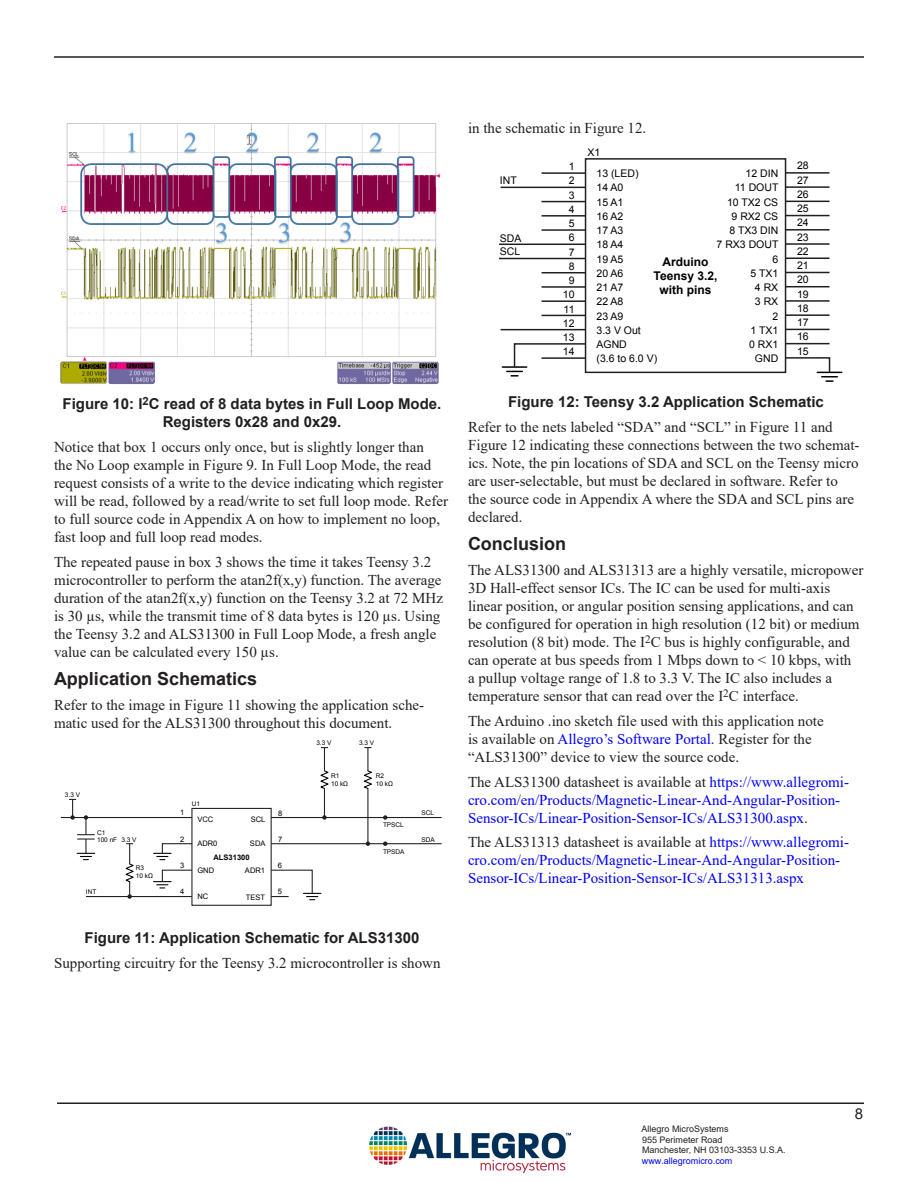
<style>
.page{position:relative;width:918px;height:1188px;background:#fff}
.page>*{position:absolute;margin:0;border:0;box-sizing:border-box;transform-origin:0 0}
.Heading_2{font:700 18px "Arial";color:#231f20}
.Normal_-_Follow_Page{font:15px/18px "Times New Roman";color:#231f20}
.Normal_-_Follow_Page-2{font:15px/18px "Times New Roman";color:#00f}
.t1{font:700 15px/18px "Arial";color:#231f20;text-align:center}
.t2{font:15px "Arial";color:#231f20}
.t3{font:700 12px/14.2px "Arial";color:#000;text-align:center}
.t4{font:10.5px/14.2px "Arial";color:#000;text-align:justify}
.t5{font:9px/10.8px "Arial";color:#231f20}
.t6{font:9px "Arial";color:#00f}
.t7{font:7.5px "Arial";color:#000}
.t8{font:700 7.5px "Arial";color:#000}
.t9{font:6.45px/7.8px "Arial";color:#000}
.s1{color:#00f}
.s2{color:#231f20}
</style>
<div class="page">
<hr style="left:57px;top:1102px;width:807px;height:2px;background:#231f20">
<hr style="left:54px;top:56px;width:810px;height:2px;background:#231f20">
<img style="left:370px;top:1126px;width:201px;height:47px">
<img style="left:60px;top:123px;width:381px;height:261px">
<div style="left:191px;top:808px;width:81px;height:98px;border:1px solid #231f20"></div>
<svg style="left:270px;top:869px;width:51px;height:31px"></svg>
<hr style="left:271px;top:817px;width:171px;height:1px;background:#231f20">
<hr style="left:271px;top:843px;width:171px;height:1px;background:#231f20">
<hr style="left:367px;top:789px;width:1px;height:55px;background:#231f20">
<svg style="left:364px;top:747px;width:8px;height:43px"></svg>
<svg style="left:154px;top:843px;width:39px;height:17px"></svg>
<svg style="left:154px;top:869px;width:39px;height:19px"></svg>
<hr style="left:86px;top:896px;width:106px;height:1px;background:#231f20">
<hr style="left:61px;top:817px;width:131px;height:1px;background:#231f20">
<svg style="left:318px;top:747px;width:13px;height:73px"></svg>
<svg style="left:383px;top:815px;width:4px;height:5px"></svg>
<svg style="left:383px;top:842px;width:4px;height:4px"></svg>
<svg style="left:123px;top:843px;width:13px;height:56px"></svg>
<svg style="left:69px;top:799px;width:26px;height:61px"></svg>
<hr style="left:502px;top:366px;width:25px;height:2px;background:#010001">
<div style="left:585px;top:158px;width:201px;height:215px;border:2px solid #231f20"></div>
<hr style="left:542px;top:272px;width:44px;height:1px;background:#231f20">
<svg style="left:507px;top:342px;width:80px;height:35px"></svg>
<hr style="left:501px;top:329px;width:85px;height:1px;background:#231f20">
<hr style="left:542px;top:315px;width:44px;height:1px;background:#231f20">
<hr style="left:542px;top:300px;width:44px;height:2px;background:#231f20">
<hr style="left:542px;top:286px;width:44px;height:2px;background:#231f20">
<hr style="left:499px;top:258px;width:87px;height:1px;background:#231f20">
<hr style="left:499px;top:244px;width:87px;height:1px;background:#231f20">
<hr style="left:542px;top:229px;width:44px;height:2px;background:#231f20">
<hr style="left:542px;top:215px;width:44px;height:2px;background:#231f20">
<hr style="left:542px;top:201px;width:44px;height:1px;background:#231f20">
<hr style="left:501px;top:187px;width:85px;height:1px;background:#231f20">
<hr style="left:542px;top:357px;width:44px;height:2px;background:#231f20">
<hr style="left:542px;top:172px;width:44px;height:2px;background:#231f20">
<hr style="left:786px;top:272px;width:44px;height:1px;background:#231f20">
<hr style="left:786px;top:343px;width:44px;height:1px;background:#231f20">
<hr style="left:786px;top:329px;width:44px;height:1px;background:#231f20">
<hr style="left:786px;top:314px;width:44px;height:2px;background:#231f20">
<hr style="left:786px;top:300px;width:44px;height:2px;background:#231f20">
<hr style="left:786px;top:286px;width:44px;height:1px;background:#231f20">
<hr style="left:786px;top:258px;width:44px;height:1px;background:#231f20">
<hr style="left:786px;top:243px;width:44px;height:2px;background:#231f20">
<hr style="left:786px;top:229px;width:44px;height:2px;background:#231f20">
<hr style="left:786px;top:215px;width:44px;height:1px;background:#231f20">
<hr style="left:786px;top:201px;width:44px;height:1px;background:#231f20">
<hr style="left:786px;top:186px;width:44px;height:2px;background:#231f20">
<svg style="left:784px;top:356px;width:58px;height:26px"></svg>
<hr style="left:786px;top:172px;width:44px;height:2px;background:#231f20">
<p class="t1" style="left:63px;top:395px;width:380px">Figure 10: I<sup>2</sup>C read of 8 data bytes in Full Loop Mode.<br>Registers 0x28 and 0x29.</p>
<p class="Normal_-_Follow_Page" style="left:54px;top:437px;width:396px">Notice that box 1 occurs only once, but is slightly longer than<br>the No Loop example in Figure 9. In Full Loop Mode, the read request consists of a write to the device indicating which register will be read, followed by a read/write to set full loop mode. Refer to full source code in Appendix A on how to implement no loop, fast loop and full loop read modes.</p>
<p class="Normal_-_Follow_Page" style="left:54px;top:552px;width:390px">The repeated pause in box 3 shows the time it takes Teensy 3.2 microcontroller to perform the atan2f(x,y) function. The average duration of the atan2f(x,y) function on the Teensy 3.2 at 72 MHz is 30 µs, while the transmit time of 8 data bytes is 120 µs. Using the Teensy 3.2 and ALS31300 in Full Loop Mode, a fresh angle value can be calculated every 150 µs.</p>
<p class="Heading_2" style="left:54px;top:666px;width:205px">Application Schematics</p>
<p class="Normal_-_Follow_Page" style="left:54px;top:695px;width:372px">Refer to the image in Figure 11 showing the application sche&shy;matic used for the ALS31300 throughout this document.</p>
<p class="t9" style="left:65px;top:791px;width:17px">3.3 V</p>
<p class="t9" style="left:97px;top:829px;width:22px">C1<br>100 nF</p>
<p class="t9" style="left:121px;top:835px;width:17px">3.3 V</p>
<p class="t9" style="left:136px;top:864px;width:19px">R3<br>10 kΩ</p>
<p class="t9" style="left:86px;top:888px;width:12px">INT</p>
<p class="t7" style="left:180px;top:808px;width:6px">1</p>
<p class="t7" style="left:180px;top:834px;width:6px">2</p>
<p class="t7" style="left:180px;top:860px;width:6px">3</p>
<p class="t7" style="left:180px;top:887px;width:6px">4</p>
<p class="t9" style="left:192px;top:800px;width:10px">U1</p>
<p class="t7" style="left:197px;top:814px;width:17px">VCC</p>
<p class="t7" style="left:197px;top:839px;width:22px">ADR0</p>
<p class="t7" style="left:197px;top:865px;width:18px">GND</p>
<p class="t7" style="left:197px;top:891px;width:12px">NC</p>
<p class="t7" style="left:246px;top:892px;width:21px">TEST</p>
<p class="t7" style="left:251px;top:814px;width:16px">SCL</p>
<p class="t7" style="left:250px;top:839px;width:17px">SDA</p>
<p class="t8" style="left:213px;top:852px;width:38px">ALS31300</p>
<p class="t7" style="left:245px;top:865px;width:22px">ADR1</p>
<p class="t7" style="left:278px;top:808px;width:6px">8</p>
<p class="t7" style="left:278px;top:834px;width:6px">7</p>
<p class="t7" style="left:278px;top:860px;width:6px">6</p>
<p class="t7" style="left:278px;top:887px;width:6px">5</p>
<p class="t9" style="left:316px;top:739px;width:17px">3.3 V</p>
<p class="t9" style="left:359px;top:739px;width:17px">3.3 V</p>
<p class="t9" style="left:331px;top:772px;width:19px">R1<br>10 kΩ</p>
<p class="t9" style="left:376px;top:772px;width:19px">R2<br>10 kΩ</p>
<p class="t9" style="left:383px;top:821px;width:22px">TPSCL</p>
<p class="t9" style="left:383px;top:848px;width:23px">TPSDA</p>
<p class="t9" style="left:421px;top:809px;width:14px">SCL</p>
<p class="t9" style="left:421px;top:835px;width:15px">SDA</p>
<p class="t1" style="left:85px;top:929px;width:336px">Figure 11: Application Schematic for ALS31300</p>
<p class="Normal_-_Follow_Page" style="left:54px;top:953px;width:388px">Supporting circuitry for the Teensy 3.2 microcontroller is shown</p>
<p class="Normal_-_Follow_Page" style="left:468px;top:119px;width:180px">in the schematic in Figure 12.</p>
<p class="t4" style="left:500px;top:173px;width:18px">INT</p>
<p class="t4" style="left:500px;top:231px;width:23px">SDA</p>
<p class="t4" style="left:500px;top:244px;width:22px">SCL</p>
<p class="t4" style="left:563px;top:159px;width:13px;text-align:center">1<br>2<br>3<br>4<br>5<br>6<br>7<br>8<br>9<br>10<br>11<br>12<br>13<br>14</p>
<p class="t4" style="left:588px;top:145px;width:14px">X1</p>
<p class="t4" style="left:597px;top:166px;width:62px;text-align:left">13 (LED)<br>14 A0<br>15 A1<br>16 A2<br>17 A3<br>18 A4<br>19 A5<br>20 A6<br>21 A7<br>22 A8<br>23 A9<br>3.3 V Out<br>AGND<br>(3.6 to 6.0 V)</p>
<p class="t4" style="left:717px;top:166px;width:63px;text-align:right">12 DIN<br>11 DOUT<br>10 TX2 CS<br>9 RX2 CS<br>8 TX3 DIN<br>7 RX3 DOUT<br>6<br>5 TX1<br>4 RX<br>3 RX<br>2<br>1 TX1<br>0 RX1<br>GND</p>
<p class="t3" style="left:654px;top:255px;width:65px">Arduino<br>Teensy 3.2, with pins</p>
<p class="t4" style="left:797px;top:159px;width:13px">28<br>27<br>26<br>25<br>24<br>23<br>22<br>21<br>20<br>19<br>18<br>17<br>16<br>15</p>
<p class="t1" style="left:508px;top:393px;width:317px">Figure 12: Teensy 3.2 Application Schematic</p>
<p class="Normal_-_Follow_Page" style="left:468px;top:418px;width:393px">Refer to the nets labeled “SDA” and “SCL” in Figure 11 and Figure 12 indicating these connections between the two schemat&shy;ics. Note, the pin locations of SDA and SCL on the Teensy micro are user-selectable, but must be declared in software. Refer to the source code in Appendix A where the SDA and SCL pins are declared.</p>
<p class="Heading_2" style="left:468px;top:531px;width:100px">Conclusion</p>
<p class="Normal_-_Follow_Page" style="left:468px;top:561px;width:397px">The ALS31300 and ALS31313 are a highly versatile, micropower 3D Hall-effect sensor ICs. The IC can be used for multi-axis linear position, or angular position sensing applications, and can be configured for operation in high resolution (12 bit) or medium resolution (8 bit) mode. The I<sup>2</sup>C bus is highly configurable, and can operate at bus speeds from 1 Mbps down to &lt; 10 kbps, with<br>a pullup voltage range of 1.8 to 3.3 V. The IC also includes a temperature sensor that can read over the I<sup>2</sup>C interface.</p>
<p class="Normal_-_Follow_Page" style="left:468px;top:711px;width:357px">The Arduino .ino sketch file used with this application note is available on <span class="s1">Allegro’s Software Portal</span>. Register for the “ALS31300” device to view the source code.</p>
<p class="Normal_-_Follow_Page-2" style="left:468px;top:772px;width:383px"><span class="s2">The ALS31300 datasheet is available at</span> https://www.allegromi&shy;cro.com/en/Products/Magnetic-Linear-And-Angular-Position-<br>Sensor-ICs/Linear-Position-Sensor-ICs/ALS31300.aspx<span class="s2">.</span></p>
<p class="Normal_-_Follow_Page-2" style="left:468px;top:833px;width:383px"><span class="s2">The ALS31313 datasheet is available at</span> https://www.allegromi&shy;cro.com/en/Products/Magnetic-Linear-And-Angular-Position-<br>Sensor-ICs/Linear-Position-Sensor-ICs/ALS31313.aspx</p>
<p class="t5" style="left:642px;top:1123px;width:146px">Allegro MicroSystems<br>955 Perimeter Road<br>Manchester, NH 03103-3353 U.S.A.</p>
<p class="t6" style="left:642px;top:1155px;width:92px">www.allegromicro.com</p>
<p class="t2" style="left:855px;top:1103px;width:10px">8</p>
</div>
